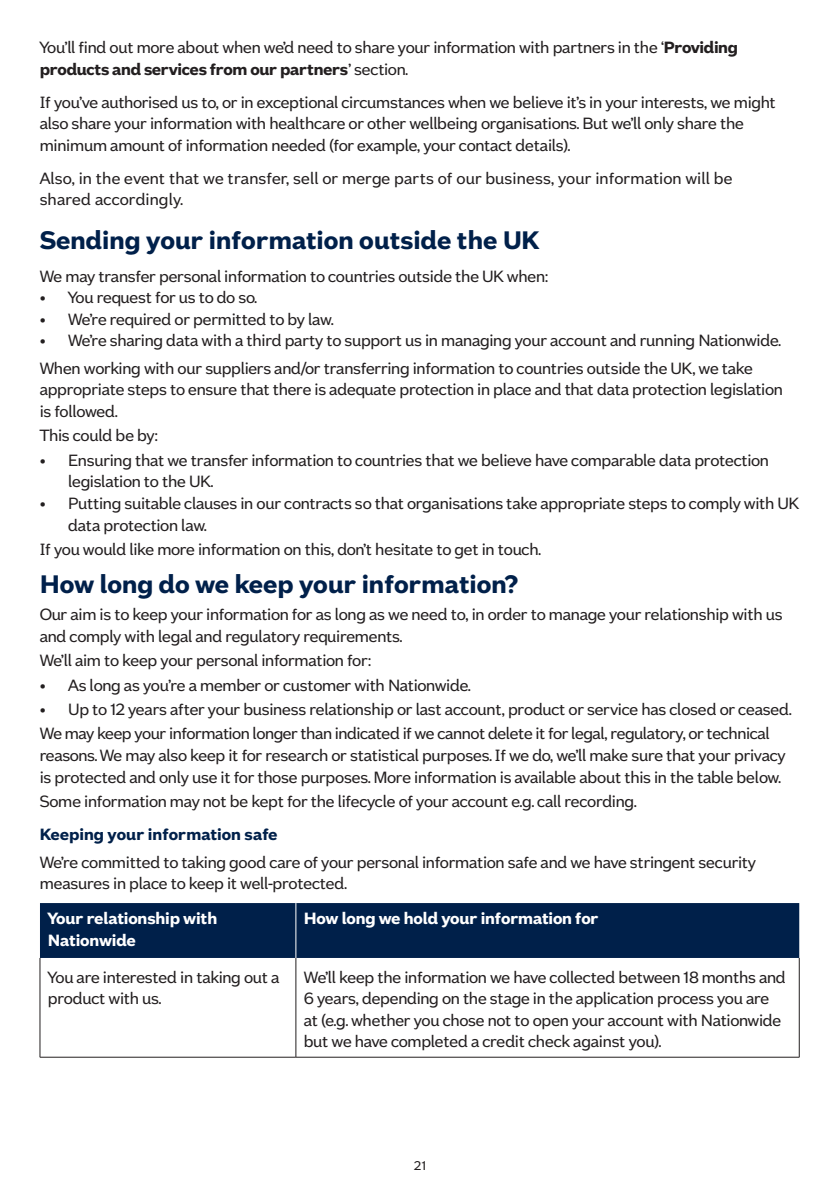
<style>
.page{position:relative;width:840px;height:1191px;background:#fff}
.page>*{position:absolute;margin:0;border:0;box-sizing:border-box;transform-origin:0 0}
.t1{font:700 28px "Nationwide Founders";letter-spacing:-.005em;color:#00204a}
.t2{font:18px/21.6px "Nationwide Founders";letter-spacing:-.02em;color:#231f20}
.t3{font:18px/21.6px "Nationwide Founders";color:#231f20}
.t4{font:700 18px/21.6px "Nationwide Founders";letter-spacing:-.015em;color:#fff}
.t5{font:700 18px "Nationwide Founders";letter-spacing:-.005em;color:#00204a}
.t6{font:14px "Nationwide Founders";color:#231f20}
.s1{font-weight:700}
</style>
<div class="page">
<div style="left:40px;top:903px;width:758px;height:55px;background:#00204a"></div>
<hr style="left:40px;top:958px;width:1px;height:99px;background:#231f20">
<hr style="left:295px;top:958px;width:1px;height:99px;background:#231f20">
<hr style="left:798px;top:958px;width:1px;height:99px;background:#231f20">
<hr style="left:40px;top:1056px;width:256px;height:1px;background:#231f20">
<hr style="left:296px;top:1056px;width:503px;height:1px;background:#231f20">
<hr style="left:295px;top:903px;width:1px;height:55px;background:#fff">
<p class="t2" style="left:40px;top:36px;width:699px">You’ll find out more about when we’d need to share your information with partners in the ‘<span class="s1">Providing products and services from our partners</span>’ section.</p>
<p class="t2" style="left:40px;top:91px;width:737px">If you’ve authorised us to, or in exceptional circumstances when we believe it’s in your interests, we might also share your information with healthcare or other wellbeing organisations. But we’ll only share the minimum amount of information needed (for example, your contact details).</p>
<p class="t3" style="left:40px;top:167px;width:694px">Also, in the event that we transfer, sell or merge parts of our business, your information will be shared accordingly.</p>
<h1 class="t1" style="left:40px;top:223px;width:501px">Sending your information outside the UK</h1>
<p class="t2" style="left:40px;top:265px;width:510px">We may transfer personal information to countries outside the UK when:</p>
<p class="t2" style="left:40px;top:286px;width:219px">• You request for us to do so.</p>
<p class="t2" style="left:40px;top:308px;width:295px">• We’re required or permitted to by law.</p>
<p class="t2" style="left:40px;top:327px;width:742px;line-height:27.2px">• We’re sharing data with a third party to support us in managing your account and running Nationwide.<br>When working with our suppliers and/or transferring information to countries outside the UK, we take</p>
<p class="t2" style="left:40px;top:378px;width:744px">appropriate steps to ensure that there is adequate protection in place and that data protection legislation is followed.</p>
<p class="t2" style="left:40px;top:424px;width:120px">This could be by:</p>
<p class="t2" style="left:68px;top:449px;width:702px;text-indent:-28px">• Ensuring that we transfer information to countries that we believe have comparable data protection legislation to the UK.</p>
<p class="t2" style="left:68px;top:492px;width:732px;text-indent:-28px">• Putting suitable clauses in our contracts so that organisations take appropriate steps to comply with UK data protection law.</p>
<p class="t2" style="left:40px;top:538px;width:502px">If you would like more information on this, don’t hesitate to get in touch.</p>
<h1 class="t1" style="left:40px;top:567px;width:479px">How long do we keep your information?</h1>
<p class="t2" style="left:40px;top:603px;width:744px">Our aim is to keep your information for as long as we need to, in order to manage your relationship with us and comply with legal and regulatory requirements.</p>
<p class="t2" style="left:40px;top:649px;width:333px">We’ll aim to keep your personal information for:</p>
<p class="t2" style="left:40px;top:674px;width:432px">• As long as you’re a member or customer with Nationwide.</p>
<p class="t2" style="left:40px;top:697px;width:753px;line-height:24.4px">• Up to 12 years after your business relationship or last account, product or service has closed or ceased.<br>We may keep your information longer than indicated if we cannot delete it for legal, regulatory, or technical</p>
<p class="t2" style="left:40px;top:744px;width:747px">reasons. We may also keep it for research or statistical purposes. If we do, we’ll make sure that your privacy is protected and only use it for those purposes. More information is available about this in the table below.</p>
<p class="t2" style="left:40px;top:790px;width:598px">Some information may not be kept for the lifecycle of your account e.g. call recording.</p>
<p class="t5" style="left:40px;top:824px;width:239px">Keeping your information safe</p>
<p class="t2" style="left:40px;top:851px;width:717px">We’re committed to taking good care of your personal information safe and we have stringent security measures in place to keep it well-protected.</p>
<p class="t4" style="left:48px;top:907px;width:171px">Your relationship with<br>Nationwide</p>
<p class="t4" style="left:304px;top:907px;width:296px">How long we hold your information for</p>
<p class="t2" style="left:48px;top:966px;width:233px">You are interested in taking out a product with us.</p>
<p class="t2" style="left:304px;top:966px;width:483px">We’ll keep the information we have collected between 18 months and 6 years, depending on the stage in the application process you are at (e.g. whether you chose not to open your account with Nationwide but we have completed a credit check against you).</p>
<p class="t6" style="left:413px;top:1158px;width:14px">21</p>
</div>
